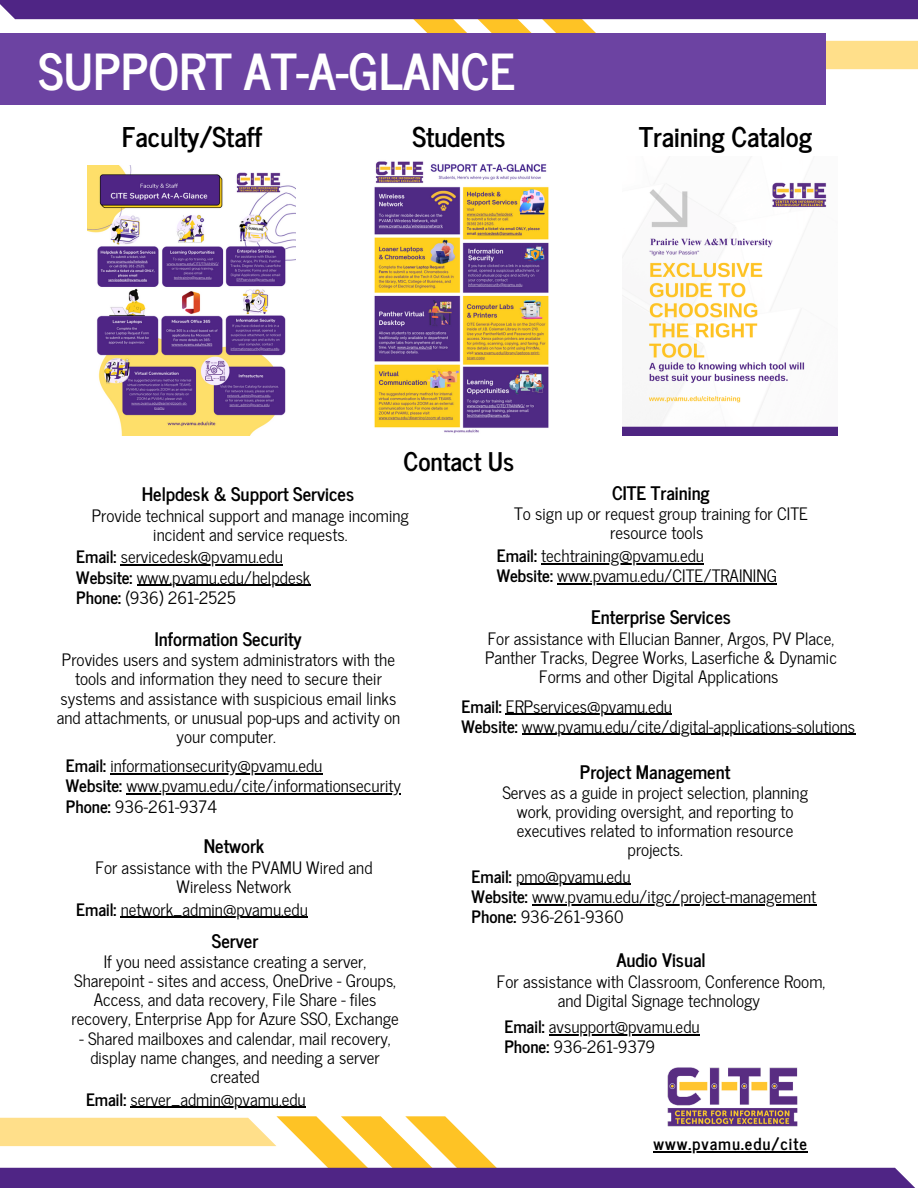
<style>
.page{position:relative;width:918px;height:1188px;background:#fff}
.page>*{position:absolute;margin:0;border:0;box-sizing:border-box;transform-origin:0 0}
.t1{font:700 49.2px "News Cycle";color:#fff}
.t2{font:700 27px "News Cycle";color:#000}
.t3{font:700 25.5px "News Cycle";color:#000}
.t4{font:700 18.6px "News Cycle";color:#000}
.t5{font:16.95px/19.2px "News Cycle";color:#000;text-align:center}
.t6{font:700 16.5px "News Cycle";letter-spacing:.06em;color:#000}
.s1{font-weight:700}
</style>
<div class="page">
<svg style="left:0;top:0;width:918px;height:70px"></svg>
<svg style="left:0;top:1116px;width:915px;height:72px"></svg>
<div style="left:0;top:34px;width:826px;height:71px;background:#6c43a2"></div>
<img style="left:623px;top:159px;width:215px;height:277px">
<img style="left:665px;top:1067px;width:136px;height:63px">
<img style="left:88px;top:165px;width:208px;height:270px">
<img style="left:374px;top:161px;width:175px;height:272px">
<hr style="left:121px;top:565px;width:162px;height:1px;background:#000">
<hr style="left:137px;top:585px;width:174px;height:1px;background:#000">
<hr style="left:654px;top:1151px;width:154px;height:1px;background:#000">
<hr style="left:506px;top:714px;width:166px;height:1px;background:#000">
<hr style="left:522px;top:734px;width:333px;height:1px;background:#000">
<hr style="left:121px;top:917px;width:187px;height:1px;background:#000">
<hr style="left:110px;top:773px;width:212px;height:1px;background:#000">
<hr style="left:126px;top:793px;width:275px;height:2px;background:#000">
<hr style="left:130px;top:1107px;width:176px;height:1px;background:#000">
<hr style="left:541px;top:563px;width:163px;height:1px;background:#000">
<hr style="left:557px;top:583px;width:220px;height:2px;background:#000">
<hr style="left:549px;top:1034px;width:151px;height:1px;background:#000">
<hr style="left:516px;top:884px;width:115px;height:1px;background:#000">
<hr style="left:532px;top:904px;width:284px;height:1px;background:#000">
<p class="t1" style="left:38px;top:28px;width:478px">SUPPORT AT-A-GLANCE</p>
<p class="t2" style="left:122px;top:113px;width:142px">Faculty/Staff</p>
<p class="t2" style="left:412px;top:113px;width:95px">Students</p>
<p class="t3" style="left:404px;top:439px;width:112px">Contact Us</p>
<p class="t2" style="left:639px;top:113px;width:174px">Training Catalog</p>
<p class="t4" style="left:142px;top:478px;width:214px">Helpdesk &amp; Support Services</p>
<p class="t5" style="left:92px;top:505px;width:319px">Provide technical support and manage incoming incident and service requests.</p>
<p class="t5" style="left:76px;top:547px;width:208px"><span class="s1">Email:</span> servicedesk@pvamu.edu</p>
<p class="t5" style="left:76px;top:567px;width:236px"><span class="s1">Website:</span> www.pvamu.edu/helpdesk</p>
<p class="t5" style="left:76px;top:587px;width:161px"><span class="s1">Phone:</span> (936) 261-2525</p>
<p class="t4" style="left:155px;top:623px;width:148px">Information Security</p>
<p class="t5" style="left:57px;top:649px;width:345px">Provides users and system administrators with the tools and information they need to secure their systems and assistance with suspicious email links and attachments, or unusual pop-ups and activity on your computer.</p>
<p class="t5" style="left:66px;top:755px;width:258px"><span class="s1">Email:</span> informationsecurity@pvamu.edu</p>
<p class="t5" style="left:66px;top:775px;width:337px"><span class="s1">Website:</span> www.pvamu.edu/cite/informationsecurity</p>
<p class="t5" style="left:66px;top:796px;width:153px"><span class="s1">Phone:</span> 936-261-9374</p>
<p class="t4" style="left:204px;top:830px;width:62px">Network</p>
<p class="t5" style="left:96px;top:857px;width:278px">For assistance with the PVAMU Wired and<br>Wireless Network</p>
<p class="t5" style="left:76px;top:899px;width:233px"><span class="s1">Email:</span> network_admin@pvamu.edu</p>
<p class="t4" style="left:212px;top:924px;width:48px">Server</p>
<p class="t5" style="left:71px;top:951px;width:329px">If you need assistance creating a server, Sharepoint - sites and access, OneDrive - Groups, Access, and data recovery, File Share - files recovery, Enterprise App for Azure SSO, Exchange</p>
<p class="t5" style="left:80px;top:1028px;width:313px">- Shared mailboxes and calendar, mail recovery, display name changes, and needing a server created</p>
<p class="t5" style="left:86px;top:1089px;width:221px"><span class="s1">Email:</span> server_admin@pvamu.edu</p>
<p class="t4" style="left:612px;top:476px;width:99px">CITE Training</p>
<p class="t5" style="left:514px;top:503px;width:295px">To sign up or request group training for CITE resource tools</p>
<p class="t5" style="left:497px;top:545px;width:209px"><span class="s1">Email:</span> techtraining@pvamu.edu</p>
<p class="t5" style="left:497px;top:565px;width:282px"><span class="s1">Website:</span> www.pvamu.edu/CITE/TRAINING</p>
<p class="t4" style="left:591px;top:601px;width:141px">Enterprise Services</p>
<p class="t5" style="left:485px;top:628px;width:354px">For assistance with Ellucian Banner, Argos, PV Place,<br>Panther Tracks, Degree Works, Laserfiche &amp; Dynamic<br>Forms and other Digital Applications</p>
<p class="t5" style="left:461px;top:696px;width:212px"><span class="s1">Email:</span> ERPservices@pvamu.edu</p>
<p class="t5" style="left:461px;top:716px;width:395px"><span class="s1">Website:</span> www.pvamu.edu/cite/digital-applications-solutions</p>
<p class="t4" style="left:580px;top:755px;width:152px">Project Management</p>
<p class="t5" style="left:502px;top:782px;width:307px">Serves as a guide in project selection, planning work, providing oversight, and reporting to executives related to information resource projects.</p>
<p class="t5" style="left:472px;top:866px;width:160px"><span class="s1">Email:</span> pmo@pvamu.edu</p>
<p class="t5" style="left:472px;top:886px;width:346px"><span class="s1">Website:</span> www.pvamu.edu/itgc/project-management</p>
<p class="t5" style="left:472px;top:906px;width:153px"><span class="s1">Phone:</span> 936-261-9360</p>
<p class="t4" style="left:616px;top:944px;width:91px">Audio Visual</p>
<p class="t5" style="left:497px;top:971px;width:330px">For assistance with Classroom, Conference Room, and Digital Signage technology</p>
<p class="t5" style="left:504px;top:1016px;width:197px"><span class="s1">Email:</span> avsupport@pvamu.edu</p>
<p class="t5" style="left:504px;top:1036px;width:152px"><span class="s1">Phone:</span> 936-261-9379</p>
<p class="t6" style="left:654px;top:1129px;width:155px">www.pvamu.edu/cite</p>
</div>
